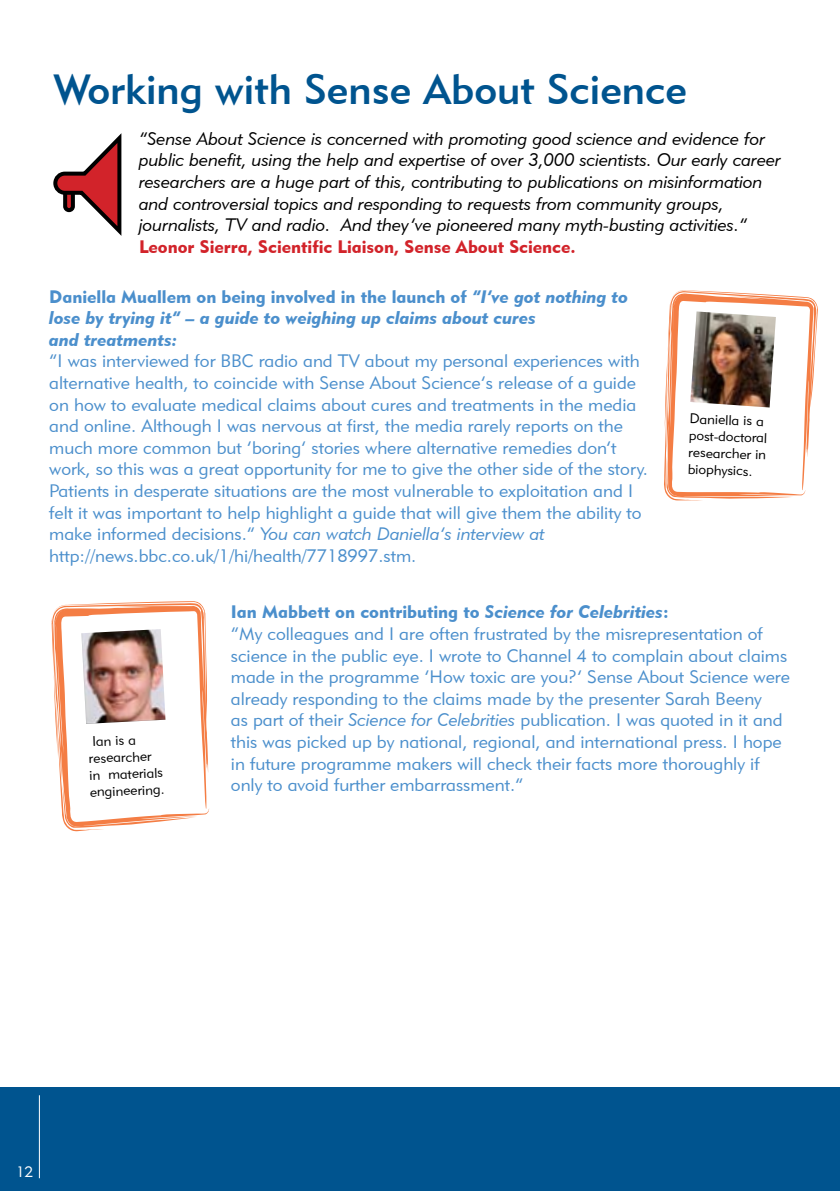
<style>
.page{position:relative;width:840px;height:1191px;background:#fff}
.page>*{position:absolute;margin:0;border:0;box-sizing:border-box;transform-origin:0 0}
.t1{font:42px "Geometric 415 BT Medium A";color:#00548f}
.t2{font:18px/21.6px "Geometric 415 BT Lite A";color:#4b8fcc}
.t3{font:18px/21.6px "Geometric 415 BT Lite Italic A";color:#000}
.t4{font:18px "Geometric 415 BT Black A";color:#4b8fcc}
.t5{font:18px/21.6px "Geometric 415 BT Black Italic A";color:#4b8fcc}
.t6{font:18px "Geometric 415 BT Lite Italic A";color:#4b8fcc}
.t7{font:18px "Geometric 415 BT Black A";color:#d2232a}
.t8{font:15px "Geometric 415 BT Lite A";color:#fff}
.t9{font:14px/16.8px "Geometric 415 BT Lite A";color:#000}
.s1{font-family:"Geometric 415 BT Black Italic A"}
.s2{font-family:"Geometric 415 BT Lite A"}
.s3{font-family:"Geometric 415 BT Lite Italic A"}
</style>
<div class="page">
<div style="left:0;top:1087px;width:839px;height:104px;background:#00548f"></div>
<hr style="left:39px;top:1095px;width:1px;height:83px;background:#fff">
<svg style="left:664px;top:290px;width:153px;height:211px"></svg>
<svg style="left:51px;top:601px;width:158px;height:230px"></svg>
<img style="left:81px;top:629px;width:84px;height:95px">
<svg style="left:53px;top:133px;width:69px;height:103px"></svg>
<h1 class="t1" style="left:53px;top:63px;width:635px">Working with Sense About Science</h1>
<p class="t3" style="left:139px;top:127px;width:643px">“Sense About Science is concerned with promoting good science and evidence for public benefit, using the help and expertise of over 3,000 scientists. Our early career researchers are a huge part of this, contributing to publications on misinformation and controversial topics and responding to requests from community groups, journalists, TV and radio. And they’ve pioneered many myth-busting activities.”</p>
<p class="t7" style="left:139px;top:235px;width:438px">Leonor Sierra, Scientific Liaison, Sense About Science.</p>
<p class="t4" style="left:49px;top:285px;width:580px">Daniella Muallem on being involved in the launch of <span class="s1">“I’ve got nothing to</span></p>
<p class="t5" style="left:49px;top:307px;width:488px">lose by trying it” – a guide to weighing up claims about cures and treatments:</p>
<p class="t2" style="left:49px;top:350px;width:600px">“I was interviewed for BBC radio and TV about my personal experiences with alternative health, to coincide with Sense About Science’s release of a guide on how to evaluate medical claims about cures and treatments in the media and online. Although I was nervous at first, the media rarely reports on the much more common but ‘boring’ stories where alternative remedies don’t work, so this was a great opportunity for me to give the other side of the story.<br>Patients in desperate situations are the most vulnerable to exploitation and I felt it was important to help highlight a guide that will give them the ability to</p>
<p class="t6" style="left:49px;top:523px;width:497px"><span class="s2">make informed decisions.”</span> You can watch Daniella’s interview at</p>
<p class="t2" style="left:49px;top:544px;width:368px">http://news.bbc.co.uk/1/hi/health/7718997.stm.</p>
<p class="t4" style="left:231px;top:601px;width:439px">Ian Mabbett on contributing to <span class="s1">Science for Celebrities</span>:</p>
<p class="t2" style="left:231px;top:622px;width:560px">“My colleagues and I are often frustrated by the misrepresentation of science in the public eye. I wrote to Channel 4 to complain about claims made in the programme ‘How toxic are you?’ Sense About Science were already responding to the claims made by the presenter Sarah Beeny<br>as part of their <span class="s3">Science for Celebrities</span> publication. I was quoted in it and this was picked up by national, regional, and international press. I hope in future programme makers will check their facts more thoroughly if only to avoid further embarrassment.”</p>
<p class="t9" style="left:689px;top:410px;width:80px;rotate:2deg">Daniella is a post-doctoral researcher in biophysics.</p>
<p class="t9" style="left:88px;top:733px;width:76px;rotate:-2deg">Ian is a researcher in materials engineering.</p>
<p class="t8" style="left:16px;top:1162px;width:19px">12</p>
</div>
